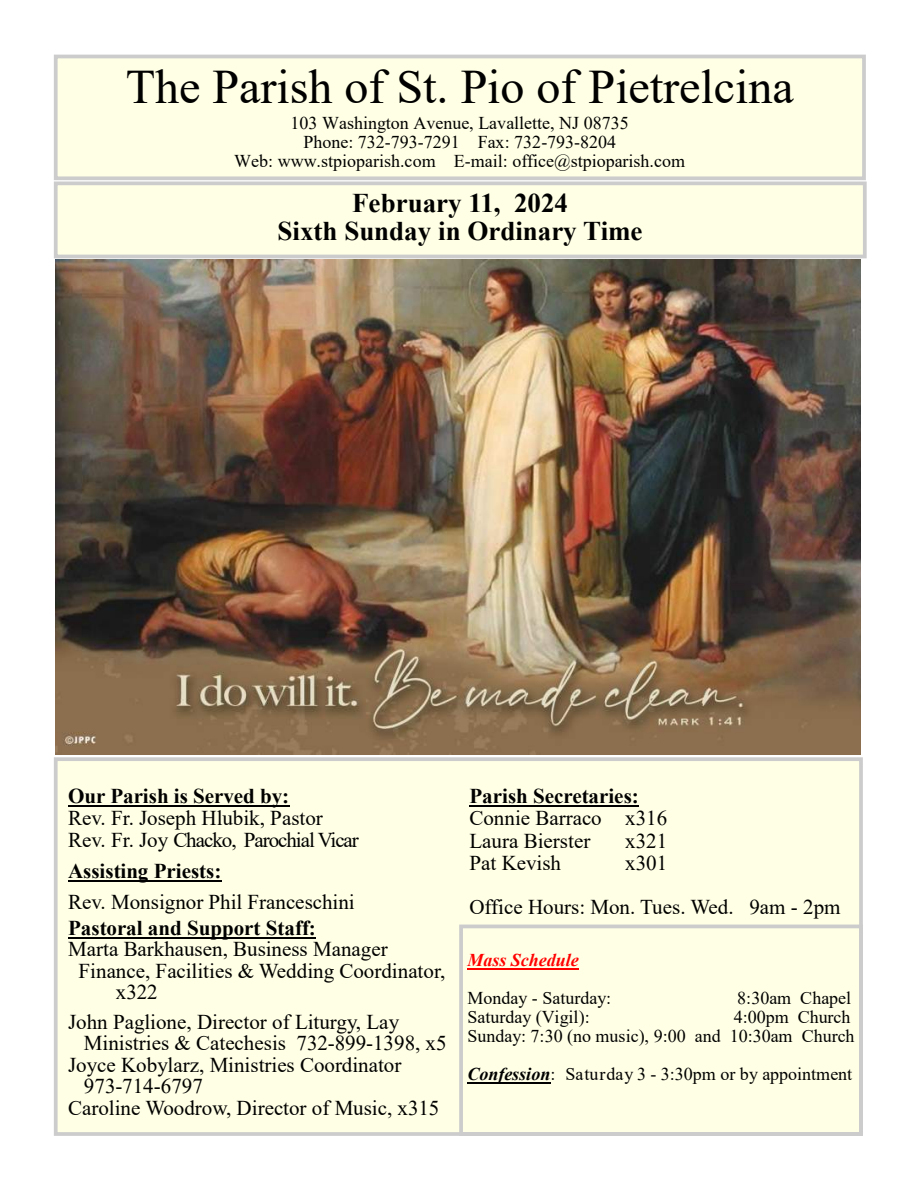
<style>
.page{position:relative;width:918px;height:1188px;background:#fff}
.page>*{position:absolute;margin:0;border:0;box-sizing:border-box;transform-origin:0 0}
.t1{font:48.15px "Times New Roman";color:#000}
.t2{font:700 27px "Times New Roman";color:#000}
.t3{font:21px/22.4px "Times New Roman";color:#000}
.t4{font:700 21px "Times New Roman";color:#000}
.t5{font:21px "Times New Roman";letter-spacing:-.05em;color:#000}
.t6{font:18px "Times New Roman";color:#000}
.t7{font:italic 700 18px "Times New Roman";color:#f00}
.s1{font-weight:700;font-style:italic}
</style>
<div class="page">
<div style="left:56px;top:759px;width:805px;height:375px;background:#ffffe6"></div>
<div style="left:54px;top:757px;width:809px;height:379px;border:4px solid #ccc"></div>
<hr style="left:68px;top:806px;width:221px;height:1px;background:#000">
<hr style="left:68px;top:880px;width:153px;height:2px;background:#000">
<hr style="left:68px;top:937px;width:248px;height:2px;background:#000">
<hr style="left:469px;top:806px;width:170px;height:1px;background:#000">
<div style="left:459px;top:925px;width:404px;height:211px;border:4px solid #ccc"></div>
<hr style="left:467px;top:968px;width:112px;height:2px;background:#f00">
<hr style="left:467px;top:1082px;width:83px;height:2px;background:#000">
<div style="left:56px;top:183px;width:809px;height:73px;background:#ffffe6"></div>
<div style="left:54px;top:181px;width:813px;height:77px;border:4px solid #ccc"></div>
<div style="left:56px;top:56px;width:808px;height:122px;background:#ffffe6"></div>
<div style="left:54px;top:55px;width:812px;height:125px;border:4px solid #ccc"></div>
<img style="left:56px;top:259px;width:805px;height:496px">
<p class="t1" style="left:126px;top:60px;width:670px">The Parish of St. Pio of Pietrelcina</p>
<p class="t6" style="left:291px;top:113px;width:340px">103 Washington Avenue, Lavallette, NJ 08735</p>
<p class="t6" style="left:303px;top:132px;width:314px">Phone: 732-793-7291 Fax: 732-793-8204</p>
<p class="t6" style="left:234px;top:151px;width:452px">Web: www.stpioparish.com E-mail: office@stpioparish.com</p>
<p class="t2" style="left:352px;top:188px;width:217px">February 11, 2024</p>
<p class="t2" style="left:278px;top:216px;width:367px">Sixth Sunday in Ordinary Time</p>
<p class="t4" style="left:68px;top:785px;width:223px">Our Parish is Served by:</p>
<p class="t3" style="left:68px;top:806px;width:256px">Rev. Fr. Joseph Hlubik, Pastor</p>
<p class="t5" style="left:68px;top:828px;width:292px">Rev. Fr. Joy Chacko, Parochial Vicar</p>
<p class="t4" style="left:68px;top:859px;width:155px">Assisting Priests:</p>
<p class="t3" style="left:68px;top:891px;width:288px">Rev. Monsignor Phil Franceschini</p>
<p class="t4" style="left:68px;top:916px;width:249px">Pastoral and Support Staff:</p>
<p class="t3" style="left:68px;top:938px;width:321px">Marta Barkhausen, Business Manager</p>
<p class="t3" style="left:78px;top:959px;width:368px">Finance, Facilities &amp; Wedding Coordinator,</p>
<p class="t3" style="left:116px;top:981px;width:44px">x322</p>
<p class="t3" style="left:68px;top:1011px;width:333px">John Paglione, Director of Liturgy, Lay</p>
<p class="t3" style="left:84px;top:1032px;width:364px">Ministries &amp; Catechesis 732-899-1398, x5</p>
<p class="t3" style="left:68px;top:1054px;width:335px">Joyce Kobylarz, Ministries Coordinator</p>
<p class="t3" style="left:84px;top:1075px;width:121px">973-714-6797</p>
<p class="t3" style="left:68px;top:1096px;width:373px">Caroline Woodrow, Director of Music, x315</p>
<p class="t4" style="left:470px;top:785px;width:171px">Parish Secretaries:</p>
<p class="t3" style="left:470px;top:807px;width:199px">Connie Barraco x316<br>Laura Bierster</p>
<p class="t3" style="left:625px;top:829px;width:44px">x321</p>
<p class="t3" style="left:470px;top:851px;width:93px">Pat Kevish</p>
<p class="t3" style="left:625px;top:851px;width:44px">x301</p>
<p class="t3" style="left:470px;top:896px;width:373px">Office Hours: Mon. Tues. Wed. 9am - 2pm</p>
<p class="t7" style="left:467px;top:950px;width:113px">Mass Schedule</p>
<p class="t6" style="left:467px;top:988px;width:145px">Monday - Saturday:</p>
<p class="t6" style="left:737px;top:988px;width:115px">8:30am Chapel</p>
<p class="t6" style="left:467px;top:1007px;width:124px">Saturday (Vigil):</p>
<p class="t6" style="left:734px;top:1007px;width:118px">4:00pm Church</p>
<p class="t6" style="left:467px;top:1026px;width:389px">Sunday: 7:30 (no music), 9:00 and 10:30am Church</p>
<p class="t6" style="left:467px;top:1064px;width:386px"><span class="s1">Confession</span>: Saturday 3 - 3:30pm or by appointment</p>
</div>
